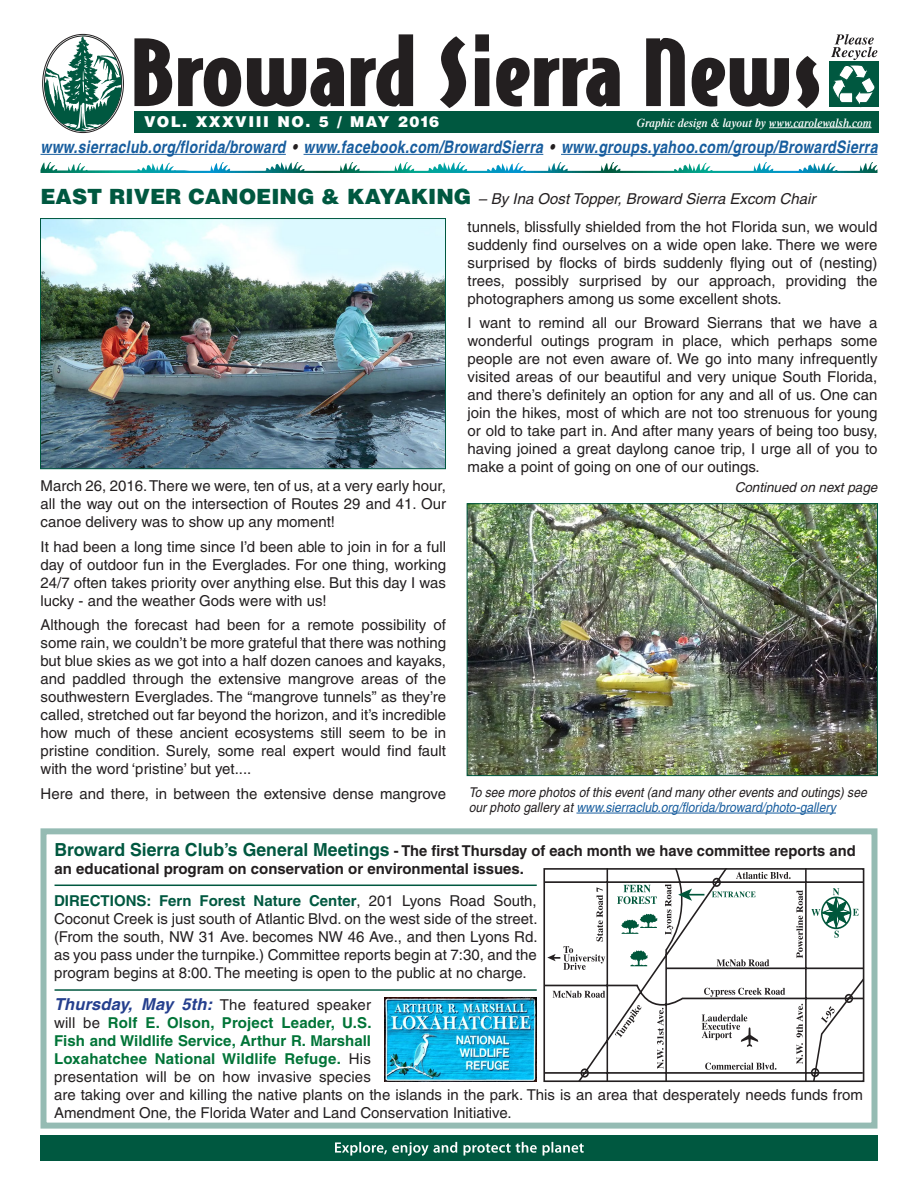
<style>
.page{position:relative;width:918px;height:1188px;background:#fff}
.page>*{position:absolute;margin:0;border:0;box-sizing:border-box;transform-origin:0 0}
.t1{font:italic 700 17.25px "Helvetica";letter-spacing:.025em;color:#175d9e;scale:.81 1}
.t2{font:15px/18px "Helvetica";color:#231f20;text-align:justify}
.t3{font:700 15px/18px "Helvetica";color:#231f20}
.t4{font:italic 15px "Helvetica";color:#231f20}
.t5{font:900 15px "Helvetica";letter-spacing:.1em;color:#fff}
.t6{font:italic 13.5px/15px "Helvetica";color:#231f20;scale:.9 1}
.t7{font:italic 13.5px "Helvetica";color:#231f20}
.t8{font:italic 600 12px "Times";color:#fff;scale:.94 1}
.s1{color:#231f20}
.s2{font-weight:900;font-style:normal;font-size:21px;color:#005840}
.s3{color:#175d9e}
.s4{font-size:18px;color:#005840}
.s5{font-weight:700;color:#005840}
.s6{font-weight:700;font-style:italic;font-size:16.5px;color:#253f8e}
.s7{font-weight:700;color:#007437}
</style>
<div class="page">
<div style="left:40px;top:1136px;width:838px;height:25px;background:#005840"></div>
<hr style="left:40px;top:154px;width:246px;height:1px;background:#175d9e">
<hr style="left:304px;top:154px;width:239px;height:1px;background:#175d9e">
<hr style="left:561px;top:154px;width:317px;height:1px;background:#175d9e">
<svg style="left:496px;top:162px;width:376px;height:9px"></svg>
<svg style="left:134px;top:38px;width:38px;height:68px"></svg>
<svg style="left:178px;top:58px;width:63px;height:49px"></svg>
<svg style="left:247px;top:58px;width:97px;height:49px"></svg>
<svg style="left:351px;top:34px;width:62px;height:73px"></svg>
<svg style="left:440px;top:36px;width:26px;height:72px"></svg>
<svg style="left:475px;top:34px;width:14px;height:72px"></svg>
<svg style="left:496px;top:58px;width:124px;height:49px"></svg>
<svg style="left:646px;top:38px;width:39px;height:68px"></svg>
<svg style="left:692px;top:58px;width:97px;height:49px"></svg>
<svg style="left:796px;top:56px;width:23px;height:52px"></svg>
<svg style="left:44px;top:35px;width:79px;height:96px"></svg>
<div style="left:829px;top:62px;width:49px;height:45px;background:#005840"></div>
<svg style="left:830px;top:34px;width:47px;height:74px"></svg>
<div style="left:134px;top:111px;width:744px;height:22px;background:#005840"></div>
<hr style="left:769px;top:127px;width:103px;height:1px;background:#fff">
<hr style="left:55px;top:885px;width:482px;height:1px;background:#005840">
<hr style="left:55px;top:989px;width:482px;height:2px;background:#005840">
<svg style="left:546px;top:871px;width:315px;height:208px"></svg>
<svg style="left:547px;top:954px;width:9px;height:7px"></svg>
<svg style="left:553px;top:991px;width:27px;height:7px"></svg>
<svg style="left:563px;top:887px;width:17px;height:83px"></svg>
<svg style="left:736px;top:872px;width:55px;height:5px"></svg>
<svg style="left:580px;top:877px;width:274px;height:201px"></svg>
<div style="left:543px;top:868px;width:321px;height:214px;border:2px solid #231f20"></div>
<svg style="left:335px;top:1142px;width:249px;height:14px"></svg>
<img style="left:385px;top:998px;width:152px;height:84px">
<hr style="left:576px;top:813px;width:260px;height:1px;background:#175d9e">
<img style="left:42px;top:220px;width:402px;height:247px">
<div style="left:40px;top:218px;width:406px;height:251px;border:1px solid #005840"></div>
<img style="left:469px;top:505px;width:407px;height:269px">
<div style="left:467px;top:503px;width:411px;height:273px;border:1px solid #005840"></div>
<div style="left:40px;top:828px;width:838px;height:301px;border:6px solid #95bbb3"></div>
<p class="t5" style="left:144px;top:112px;width:296px">VOL. XXXVIII NO. 5 / MAY 2016</p>
<p class="t8" style="left:637px;top:116px;width:251px">Graphic design &amp; layout by www.carolewalsh.com</p>
<p class="t1" style="left:40px;top:136px;width:1035px">www.sierraclub.org/florida/broward <span class="s1">•</span> www.facebook.com/BrowardSierra <span class="s1">•</span> www.groups.yahoo.com/group/BrowardSierra</p>
<p class="t4" style="left:40px;top:190px;width:776px"><span class="s2">EAST RIVER CANOEING &amp; KAYAKING</span> – By Ina Oost Topper, Broward Sierra Excom Chair</p>
<p class="t2" style="left:41px;top:477px;width:407px">March 26, 2016. There we were, ten of us, at a very early hour, all the way out on the intersection of Routes 29 and 41. Our canoe delivery was to show up any moment!</p>
<p class="t2" style="left:41px;top:537px;width:407px">It had been a long time since I’d been able to join in for a full day of outdoor fun in the Everglades. For one thing, working 24/7 often takes priority over anything else. But this day I was lucky - and the weather Gods were with us!</p>
<p class="t2" style="left:41px;top:616px;width:407px">Although the forecast had been for a remote possibility of some rain, we couldn’t be more grateful that there was nothing but blue skies as we got into a half dozen canoes and kayaks, and paddled through the extensive mangrove areas of the southwestern Everglades. The “mangrove tunnels” as they’re called, stretched out far beyond the horizon, and it’s incredible how much of these ancient ecosystems still seem to be in pristine condition. Surely, some real expert would find fault with the word ‘pristine’ but yet....</p>
<p class="t2" style="left:41px;top:784px;width:407px">Here and there, in between the extensive dense mangrove</p>
<p class="t2" style="left:468px;top:218px;width:411px">tunnels, blissfully shielded from the hot Florida sun, we would suddenly find ourselves on a wide open lake. There we were surprised by flocks of birds suddenly flying out of (nesting) trees, possibly surprised by our approach, providing the photographers among us some excellent shots.</p>
<p class="t2" style="left:468px;top:314px;width:411px">I want to remind all our Broward Sierrans that we have a wonderful outings program in place, which perhaps some people are not even aware of. We go into many infrequently visited areas of our beautiful and very unique South Florida, and there’s definitely an option for any and all of us. One can join the hikes, most of which are not too strenuous for young or old to take part in. And after many years of being too busy, having joined a great daylong canoe trip, I urge all of you to make a point of going on one of our outings.</p>
<p class="t7" style="left:735px;top:480px;width:144px">Continued on next page</p>
<p class="t6" style="left:469px;top:784px;width:444px">To see more photos of this event (and many other events and outings) see our photo gallery at <span class="s3">www.sierraclub.org/florida/broward/photo-gallery</span></p>
<p class="t3" style="left:55px;top:842px;width:803px"><span class="s4">Broward Sierra Club’s General Meetings</span> - The first Thursday of each month we have committee reports and an educational program on conservation or environmental issues.</p>
<p class="t2" style="left:54px;top:892px;width:485px"><span class="s5">DIRECTIONS: Fern Forest Nature Center</span>, 201 Lyons Road South, Coconut Creek is just south of Atlantic Blvd. on the west side of the street. (From the south, NW 31 Ave. becomes NW 46 Ave., and then Lyons Rd. as you pass under the turnpike.) Committee reports begin at 7:30, and the program begins at 8:00. The meeting is open to the public at no charge.</p>
<p class="t2" style="left:54px;top:995px;width:810px;text-align:left"><span class="s6">Thursday, May 5th:</span> The featured speaker<br>will be <span class="s7">Rolf E. Olson, Project Leader, U.S.<br>Fish and Wildlife Service, Arthur R. Marshall<br>Loxahatchee National Wildlife Refuge.</span> His<br>presentation will be on how invasive species<br>are taking over and killing the native plants on the islands in the park. This is an area that desperately needs funds from Amendment One, the Florida Water and Land Conservation Initiative.</p>
</div>
